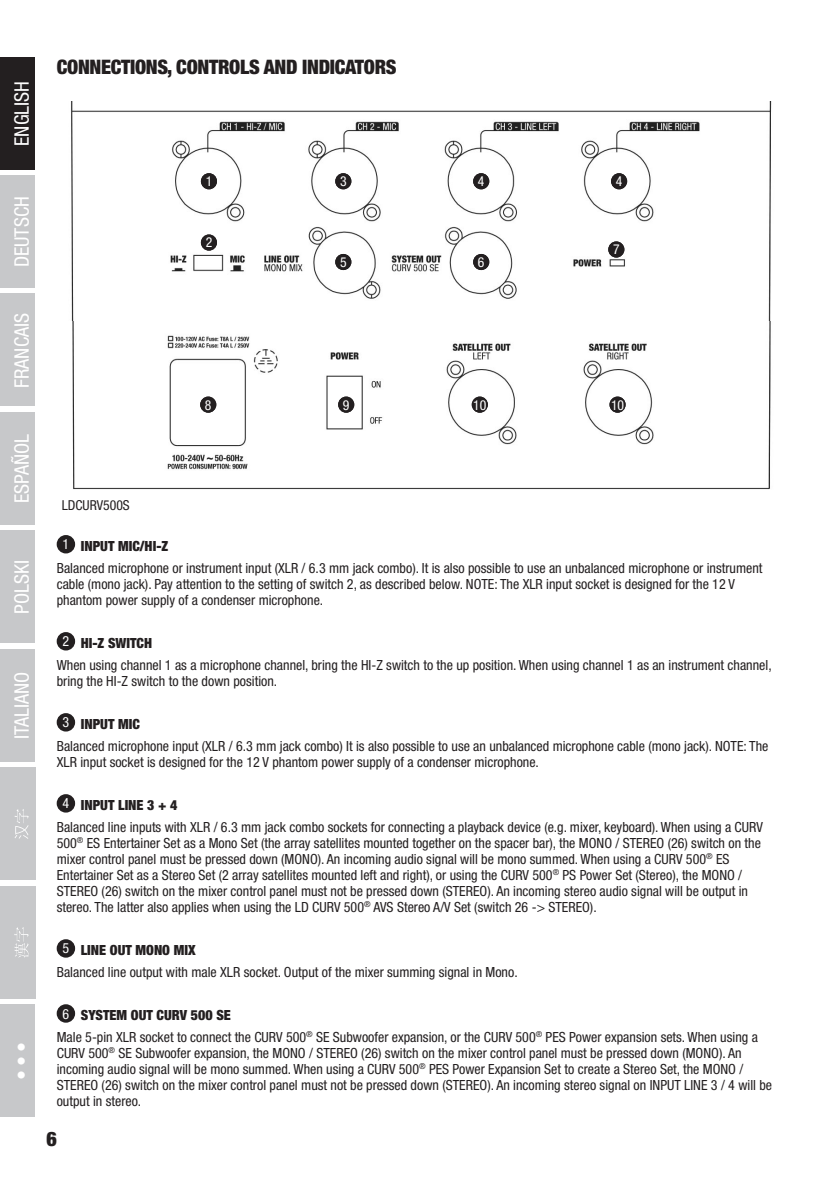
<style>
.page{position:relative;width:840px;height:1191px;background:#fff}
.page>*{position:absolute;margin:0;border:0;box-sizing:border-box;transform-origin:0 0}
.t1{font:condensed 20px "Helvetica Neue LT Std";color:#fff}
.t2{font:900 condensed 20px "Helvetica Neue LT Pro";letter-spacing:-.015em;color:#231f20}
.t3{font:300 condensed 20px "Helvetica Neue LT Pro";color:#fff}
.t4{font:900 condensed 20px "Helvetica Neue LT Std";color:#231f20}
.t5{font:condensed 14px/16px "Helvetica Neue LT Pro";color:#231f20}
.t6{font:condensed 13.8px "Helvetica Neue LT Pro";color:#fff}
.t7{font:condensed 13.8px "Helvetica Neue LT Pro";color:#231f20}
.s1{color:#fff}
.s2{font-weight:900}
</style>
<div class="page">
<div style="left:0;top:175px;width:35px;height:113px;background:#c7c8ca"></div>
<div style="left:0;top:57px;width:35px;height:112px;background:#231f20"></div>
<div style="left:0;top:293px;width:35px;height:113px;background:#c7c8ca"></div>
<div style="left:0;top:412px;width:35px;height:113px;background:#c7c8ca"></div>
<div style="left:0;top:530px;width:35px;height:113px;background:#c7c8ca"></div>
<div style="left:0;top:649px;width:35px;height:112px;background:#c7c8ca"></div>
<div style="left:0;top:767px;width:35px;height:113px;background:#c7c8ca"></div>
<svg style="left:15px;top:809px;width:14px;height:30px"></svg>
<div style="left:0;top:885px;width:35px;height:113px;background:#c7c8ca"></div>
<svg style="left:14px;top:927px;width:15px;height:30px"></svg>
<div style="left:0;top:1004px;width:35px;height:113px;background:#c7c8ca"></div>
<img style="left:71px;top:101px;width:701px;height:389px">
<div style="left:201px;top:173px;width:16px;height:16px;background:#231f20;border-radius:50%"></div>
<div style="left:335px;top:173px;width:16px;height:16px;background:#231f20;border-radius:50%"></div>
<div style="left:473px;top:173px;width:16px;height:16px;background:#231f20;border-radius:50%"></div>
<div style="left:610px;top:173px;width:16px;height:16px;background:#231f20;border-radius:50%"></div>
<div style="left:335px;top:254px;width:16px;height:16px;background:#231f20;border-radius:50%"></div>
<div style="left:473px;top:254px;width:16px;height:16px;background:#231f20;border-radius:50%"></div>
<div style="left:608px;top:241px;width:16px;height:16px;background:#231f20;border-radius:50%"></div>
<div style="left:201px;top:234px;width:16px;height:17px;background:#231f20;border-radius:50%"></div>
<div style="left:200px;top:396px;width:16px;height:17px;background:#231f20;border-radius:50%"></div>
<div style="left:338px;top:396px;width:16px;height:17px;background:#231f20;border-radius:50%"></div>
<div style="left:471px;top:396px;width:16px;height:17px;background:#231f20;border-radius:50%"></div>
<div style="left:609px;top:396px;width:16px;height:17px;background:#231f20;border-radius:50%"></div>
<div style="left:58px;top:536px;width:16px;height:16px;background:#231f20;border-radius:50%"></div>
<div style="left:57px;top:535px;width:18px;height:18px;border:2px solid #231f20;border-radius:50%"></div>
<div style="left:58px;top:633px;width:16px;height:16px;background:#231f20;border-radius:50%"></div>
<div style="left:57px;top:632px;width:18px;height:18px;border:2px solid #231f20;border-radius:50%"></div>
<div style="left:58px;top:714px;width:16px;height:16px;background:#231f20;border-radius:50%"></div>
<div style="left:57px;top:713px;width:18px;height:18px;border:2px solid #231f20;border-radius:50%"></div>
<div style="left:58px;top:795px;width:16px;height:16px;background:#231f20;border-radius:50%"></div>
<div style="left:57px;top:794px;width:18px;height:18px;border:2px solid #231f20;border-radius:50%"></div>
<div style="left:58px;top:940px;width:16px;height:16px;background:#231f20;border-radius:50%"></div>
<div style="left:57px;top:939px;width:18px;height:18px;border:2px solid #231f20;border-radius:50%"></div>
<div style="left:58px;top:1005px;width:16px;height:16px;background:#231f20;border-radius:50%"></div>
<div style="left:57px;top:1004px;width:18px;height:18px;border:2px solid #231f20;border-radius:50%"></div>
<h1 class="t1" style="left:10px;top:146px;width:66px;rotate:-90deg">ENGLISH</h1>
<h1 class="t1" style="left:10px;top:267px;width:73px;rotate:-90deg">DEUTSCH</h1>
<h1 class="t2" style="left:57px;top:55px;width:341px">CONNECTIONS, CONTROLS AND INDICATORS</h1>
<p class="t6" style="left:205px;top:173px;width:8px">1</p>
<p class="t6" style="left:340px;top:173px;width:8px">3</p>
<p class="t6" style="left:477px;top:173px;width:8px">4</p>
<p class="t6" style="left:615px;top:173px;width:8px">4</p>
<p class="t6" style="left:205px;top:234px;width:8px">2</p>
<p class="t6" style="left:340px;top:254px;width:8px">5</p>
<p class="t6" style="left:477px;top:254px;width:8px">6</p>
<p class="t6" style="left:612px;top:241px;width:8px">7</p>
<h1 class="t1" style="left:10px;top:388px;width:76px;rotate:-90deg">FRANCAIS</h1>
<h1 class="t1" style="left:10px;top:503px;width:71px;rotate:-90deg">ESPAÑOL</h1>
<h1 class="t1" style="left:10px;top:614px;width:55px;rotate:-90deg">POLSKI</h1>
<h1 class="t1" style="left:10px;top:739px;width:69px;rotate:-90deg">ITALIANO</h1>
<h1 class="t3" style="left:10px;top:1080px;width:40px;rotate:-90deg">•••</h1>
<p class="t6" style="left:205px;top:396px;width:8px">8</p>
<p class="t6" style="left:343px;top:396px;width:8px">9</p>
<p class="t6" style="left:473px;top:396px;width:15px">10</p>
<p class="t6" style="left:610px;top:396px;width:15px">10</p>
<p class="t7" style="left:62px;top:497px;width:70px">LDCURV500S</p>
<p class="t5" style="left:57px;top:535px;width:706px;line-height:21.6px;text-indent:6px"><span class="s1">1</span> <span class="s2">INPUT MIC/HI-Z<br></span>Balanced microphone or instrument input (XLR / 6.3 mm jack combo). It is also possible to use an unbalanced microphone or instrument</p>
<p class="t5" style="left:57px;top:575px;width:679px">cable (mono jack). Pay attention to the setting of switch 2, as described below. NOTE: The XLR input socket is designed for the 12 V phantom power supply of a condenser microphone.</p>
<p class="t5" style="left:57px;top:632px;width:716px;line-height:21.6px;text-indent:6px"><span class="s1">2</span> <span class="s2">HI-Z SWITCH<br></span>When using channel 1 as a microphone channel, bring the HI-Z switch to the up position. When using channel 1 as an instrument channel,</p>
<p class="t5" style="left:57px;top:672px;width:222px">bring the HI-Z switch to the down position.</p>
<p class="t5" style="left:57px;top:713px;width:712px;line-height:21.6px;text-indent:6px"><span class="s1">3</span> <span class="s2">INPUT MIC<br></span>Balanced microphone input (XLR / 6.3 mm jack combo) It is also possible to use an unbalanced microphone cable (mono jack). NOTE: The</p>
<p class="t5" style="left:57px;top:753px;width:483px">XLR input socket is designed for the 12 V phantom power supply of a condenser microphone.</p>
<p class="t5" style="left:57px;top:794px;width:707px;line-height:21.6px;text-indent:6px"><span class="s1">4</span> <span class="s2">INPUT LINE 3 + 4<br></span>Balanced line inputs with XLR / 6.3 mm jack combo sockets for connecting a playback device (e.g. mixer, keyboard). When using a CURV</p>
<p class="t5" style="left:57px;top:834px;width:705px">500<sup>®</sup> ES Entertainer Set as a Mono Set (the array satellites mounted together on the spacer bar), the MONO / STEREO (26) switch on the mixer control panel must be pressed down (MONO). An incoming audio signal will be mono summed. When using a CURV 500<sup>®</sup> ES Entertainer Set as a Stereo Set (2 array satellites mounted left and right), or using the CURV 500<sup>®</sup> PS Power Set (Stereo), the MONO / STEREO (26) switch on the mixer control panel must not be pressed down (STEREO). An incoming stereo audio signal will be output in stereo. The latter also applies when using the LD CURV 500<sup>®</sup> AVS Stereo A/V Set (switch 26 -&gt; STEREO).</p>
<p class="t5" style="left:57px;top:939px;width:462px;line-height:21.6px;text-indent:6px"><span class="s1">5</span> <span class="s2">LINE OUT MONO MIX<br></span>Balanced line output with male XLR socket. Output of the mixer summing signal in Mono.</p>
<p class="t5" style="left:57px;top:1004px;width:702px;line-height:21.6px;text-indent:6px"><span class="s1">6</span> <span class="s2">SYSTEM OUT CURV 500 SE<br></span>Male 5-pin XLR socket to connect the CURV 500<sup>®</sup> SE Subwoofer expansion, or the CURV 500<sup>®</sup> PES Power expansion sets. When using a</p>
<p class="t5" style="left:57px;top:1044px;width:716px">CURV 500<sup>®</sup> SE Subwoofer expansion, the MONO / STEREO (26) switch on the mixer control panel must be pressed down (MONO). An incoming audio signal will be mono summed. When using a CURV 500<sup>®</sup> PES Power Expansion Set to create a Stereo Set, the MONO / STEREO (26) switch on the mixer control panel must not be pressed down (STEREO). An incoming stereo signal on INPUT LINE 3 / 4 will be output in stereo.</p>
<h1 class="t4" style="left:46px;top:1126px;width:12px">6</h1>
</div>
